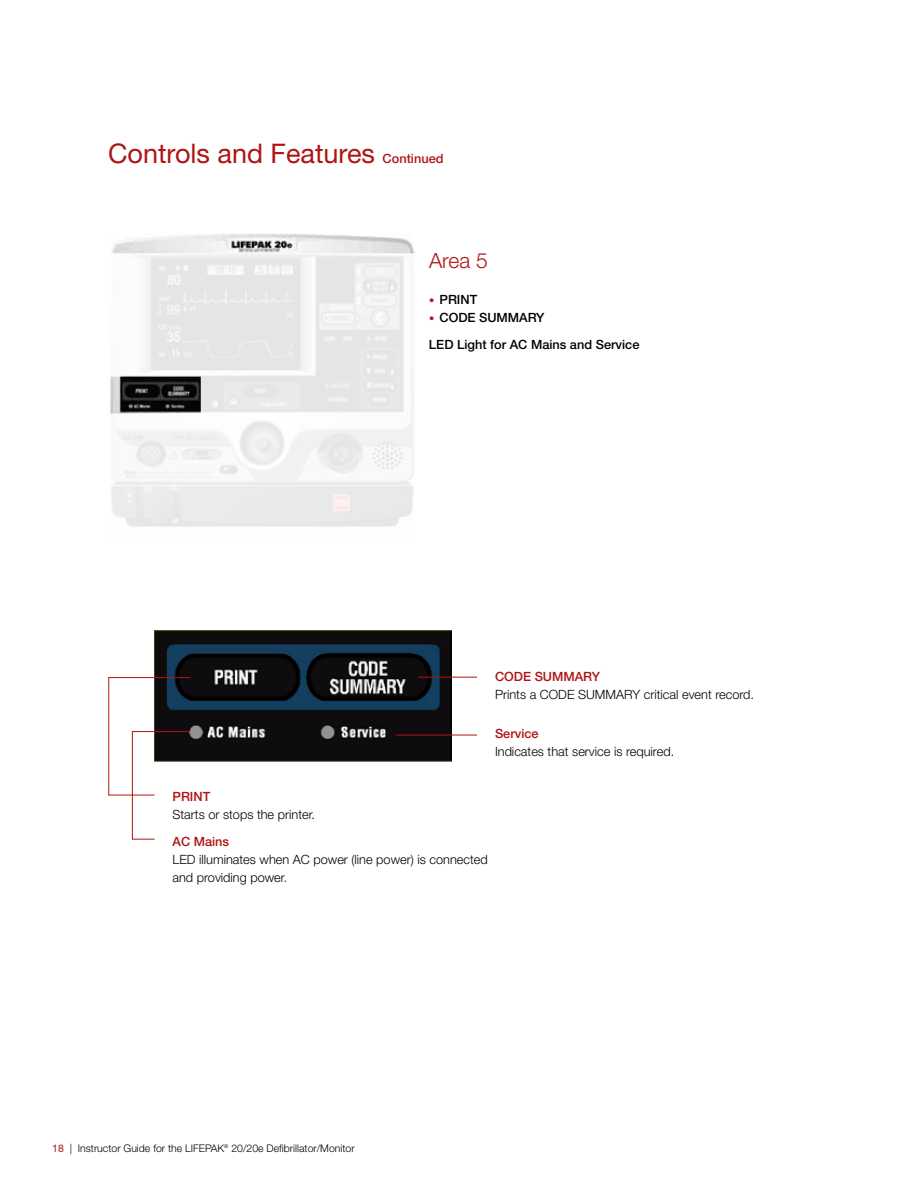
<style>
.page{position:relative;width:918px;height:1188px;background:#fff}
.page>*{position:absolute;margin:0;border:0;box-sizing:border-box;transform-origin:0 0}
.t1{font:27px "Helvetica Neue LT Std";color:#af1413}
.t2{font:300 21px "Helvetica Neue LT Std";color:#af1413}
.t3{font:300 12.75px/18px "Helvetica Neue LT Std";color:#000}
.t4{font:500 12.75px/27px "Helvetica Neue LT Std";color:#000}
.t5{font:500 12.75px "Helvetica Neue LT Std";color:#af1413}
.t6{font:300 10.5px "Helvetica Neue LT Std";color:#000}
.s1{font-weight:500;font-size:12.75px}
.s2{font-size:10.5px;color:#af1413}
.s3{font-weight:400;color:#af1413}
</style>
<div class="page">
<img style="left:155px;top:631px;width:297px;height:131px">
<hr style="left:418px;top:677px;width:59px;height:1px;background:#af1413">
<hr style="left:396px;top:735px;width:81px;height:1px;background:#af1413">
<svg style="left:108px;top:677px;width:83px;height:163px"></svg>
<img style="left:112px;top:233px;width:302px;height:20px">
<svg style="left:110px;top:253px;width:303px;height:232px;fill:#ececec"></svg>
<div style="left:99px;top:486px;width:324px;height:70px;background:linear-gradient(to right,#f4f4f4,#f4f3f3)"></div>
<h1 class="t1" style="left:108px;top:138px;width:337px">Controls and Features <span class="s1">Continued</span></h1>
<h2 class="t2" style="left:429px;top:248px;width:60px">Area 5</h2>
<p class="t4" style="left:429px;top:286px;width:50px"><span class="s2">•</span> PRINT</p>
<p class="t4" style="left:429px;top:304px;width:212px"><span class="s2">•</span> CODE SUMMARY<br>LED Light for AC Mains and Service</p>
<p class="t5" style="left:495px;top:669px;width:107px">CODE SUMMARY</p>
<p class="t3" style="left:495px;top:685px;width:261px">Prints a CODE SUMMARY critical event record.</p>
<p class="t5" style="left:495px;top:726px;width:45px">Service</p>
<p class="t3" style="left:495px;top:742px;width:181px">Indicates that service is required.</p>
<p class="t5" style="left:173px;top:789px;width:39px">PRINT</p>
<p class="t3" style="left:173px;top:805px;width:144px">Starts or stops the printer.</p>
<p class="t5" style="left:173px;top:834px;width:58px">AC Mains</p>
<p class="t3" style="left:173px;top:850px;width:317px">LED illuminates when AC power (line power) is connected and providing power.</p>
<p class="t6" style="left:52px;top:1142px;width:304px"><span class="s3">18</span> | Instructor Guide for the LIFEPAK<sup>®</sup> 20/20e Defibrillator/Monitor</p>
</div>
